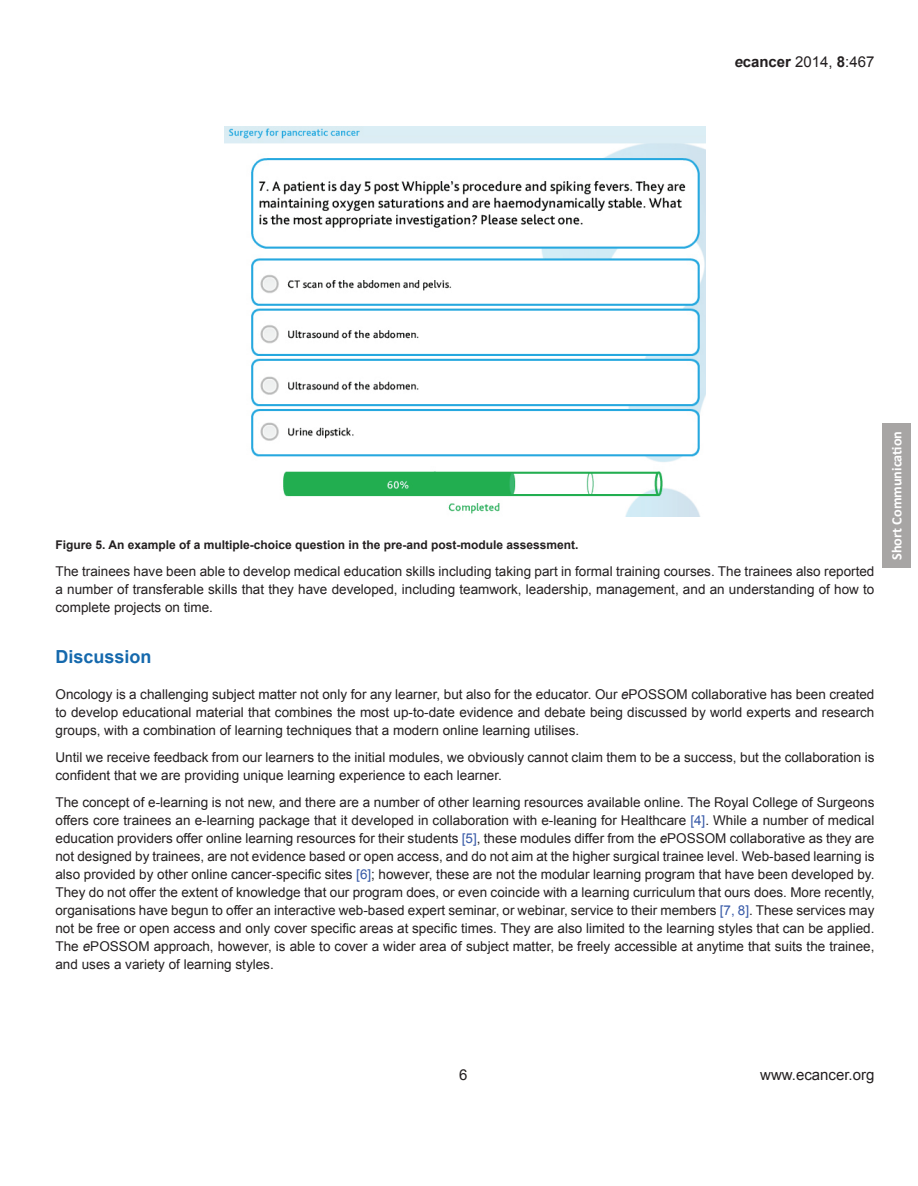
<style>
.page{position:relative;width:918px;height:1186px;background:#fff}
.page>*{position:absolute;margin:0;border:0;box-sizing:border-box;transform-origin:0 0}
.t1{font:700 18px "Arial";color:#1569ad}
.t2{font:15px "Arial";color:#231f20}
.t3{font:700 14.25px "Calibri";color:#fff}
.t4{font:13.5px/18px "Arial";color:#231f20;text-align:justify}
.t5{font:700 12px "Arial";color:#231f20}
.s1{font-weight:700;font-style:italic}
.s2{font-weight:700}
.s3{font-style:italic}
.s4{color:#3759a7}
</style>
<div class="page">
<div style="left:882px;top:423px;width:29px;height:144px;background:#a7a5a4"></div>
<img style="left:225px;top:126px;width:480px;height:390px">
<p class="t2" style="left:734px;top:52px;width:142px"><span class="s1">e</span><span class="s2">cancer</span> 2014, <span class="s2">8</span>:467</p>
<p class="t5" style="left:56px;top:536px;width:525px">Figure 5. An example of a multiple-choice question in the pre-and post-module assessment.</p>
<p class="t4" style="left:56px;top:562px;width:820px">The trainees have been able to develop medical education skills including taking part in formal training courses. The trainees also reported a number of transferable skills that they have developed, including teamwork, leadership, management, and an understanding of how to complete projects on time.</p>
<h1 class="t1" style="left:56px;top:644px;width:98px">Discussion</h1>
<p class="t4" style="left:56px;top:685px;width:821px">Oncology is a challenging subject matter not only for any learner, but also for the educator. Our <span class="s3">e</span>POSSOM collaborative has been created to develop educational material that combines the most up-to-date evidence and debate being discussed by world experts and research groups, with a combination of learning techniques that a modern online learning utilises.</p>
<p class="t4" style="left:56px;top:748px;width:820px">Until we receive feedback from our learners to the initial modules, we obviously cannot claim them to be a success, but the collaboration is confident that we are providing unique learning experience to each learner.</p>
<p class="t4" style="left:55px;top:793px;width:821px">The concept of e-learning is not new, and there are a number of other learning resources available online. The Royal College of Surgeons offers core trainees an e-learning package that it developed in collaboration with e-leaning for Healthcare <span class="s4">[4]</span>. While a number of medical education providers offer online learning resources for their students <span class="s4">[5]</span>, these modules differ from the <span class="s3">e</span>POSSOM collaborative as they are not designed by trainees, are not evidence based or open access, and do not aim at the higher surgical trainee level. Web-based learning is also provided by other online cancer-specific sites <span class="s4">[6]</span>; however, these are not the modular learning program that have been developed by.<br>They do not offer the extent of knowledge that our program does, or even coincide with a learning curriculum that ours does. More recently, organisations have begun to offer an interactive web-based expert seminar, or webinar, service to their members <span class="s4">[7, 8]</span>. These services may not be free or open access and only cover specific areas at specific times. They are also limited to the learning styles that can be applied.<br>The <span class="s3">e</span>POSSOM approach, however, is able to cover a wider area of subject matter, be freely accessible at anytime that suits the trainee, and uses a variety of learning styles.</p>
<p class="t3" style="left:888px;top:560px;width:130px;rotate:-90deg">Short Communication</p>
<p class="t2" style="left:459px;top:1065px;width:10px">6</p>
<p class="t2" style="left:760px;top:1065px;width:116px">www.ecancer.org</p>
</div>
